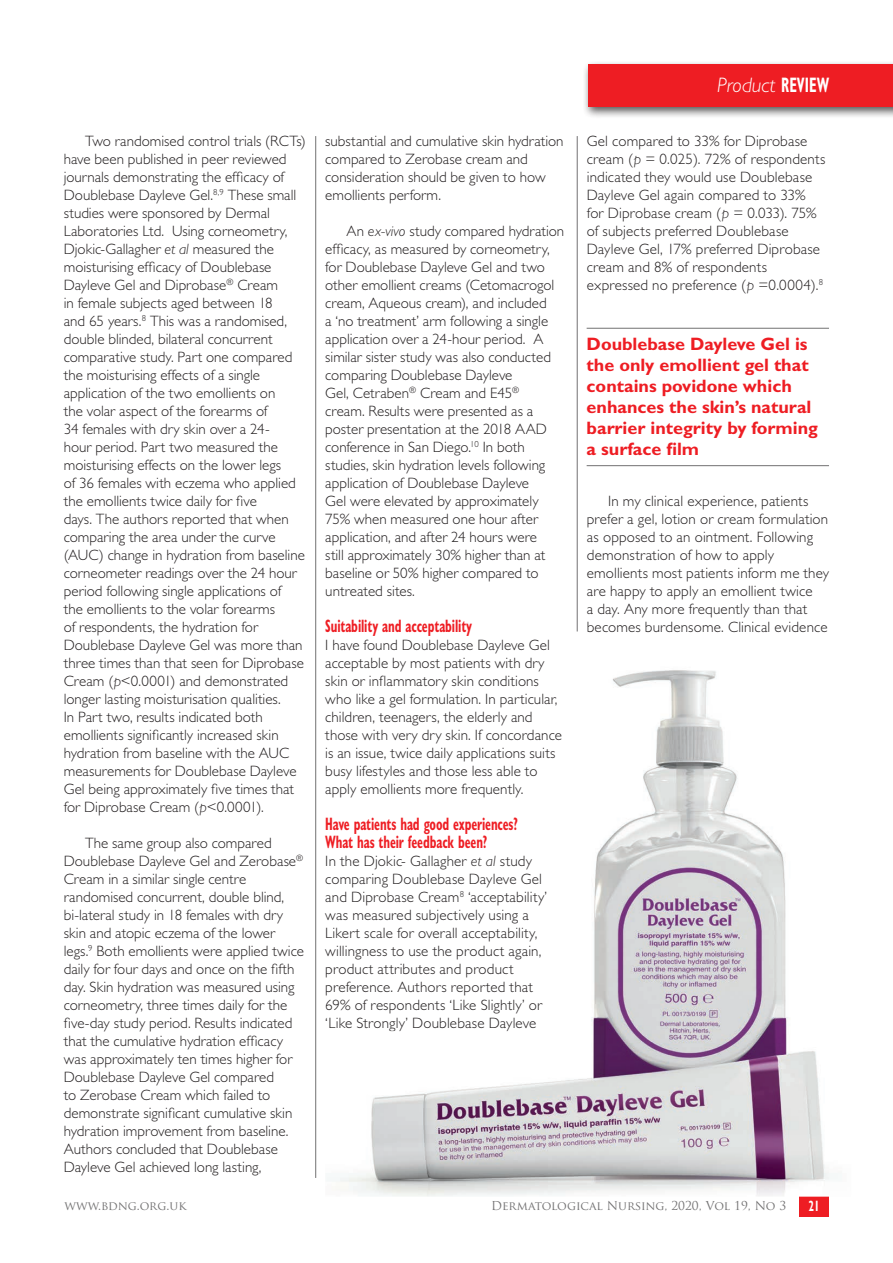
<style>
.page{position:relative;width:893px;height:1263px;background:#fff}
.page>*{position:absolute;margin:0;border:0;box-sizing:border-box;transform-origin:0 0}
.t1{font:italic 300 21px "Gill Sans Std";color:#fff}
.t2{font:700 18px/21px "Gill Sans Std";color:#ee1d23}
.t3{font:700 condensed 18px/18px "Gill Sans Std";letter-spacing:-.01em;color:#ee1d23;scale:.7 1}
.t4{font:300 15px/18px "Gill Sans Std";letter-spacing:.005em;color:#231f20}
.t5{font:700 condensed 15px "Gill Sans Std";color:#fff;scale:.7 1}
.t6{font:12px "Trajan Pro";letter-spacing:-.005em;color:#727172}
.s1{font-style:italic}
.s2{font-weight:700;font-style:normal;font-stretch:condensed}
</style>
<div class="page">
<div style="left:582px;top:60px;width:311px;height:59px;background:#231f20;opacity:.75"></div>
<div style="left:588px;top:64px;width:305px;height:42px;background:#ee1d23"></div>
<div style="left:799px;top:1195px;width:30px;height:21px;background:#ee1d23"></div>
<img style="left:340px;top:670px;width:490px;height:527px">
<hr style="left:587px;top:328px;width:242px;height:1px;background:#727172">
<hr style="left:587px;top:465px;width:242px;height:1px;background:#727172">
<hr style="left:315px;top:136px;width:1px;height:1042px;background:#727172">
<hr style="left:577px;top:136px;width:1px;height:495px;background:#727172">
<p class="t4" style="left:64px;top:132px;width:244px;text-indent:21px">Two randomised control trials (RCTs) have been published in peer reviewed journals demonstrating the efficacy of Doublebase Dayleve Gel.<sup>8,9</sup> These small studies were sponsored by Dermal Laboratories Ltd. Using corneometry, Djokic-Gallagher <span class="s1">et al</span> measured the moisturising efficacy of Doublebase Dayleve Gel and Diprobase<sup>®</sup> Cream<br>in female subjects aged between 18<br>and 65 years.<sup>8</sup> This was a randomised, double blinded, bilateral concurrent comparative study. Part one compared the moisturising effects of a single application of the two emollients on<br>the volar aspect of the forearms of<br>34 females with dry skin over a 24-<br>hour period. Part two measured the moisturising effects on the lower legs<br>of 36 females with eczema who applied the emollients twice daily for five<br>days. The authors reported that when comparing the area under the curve (AUC) change in hydration from baseline corneometer readings over the 24 hour period following single applications of<br>the emollients to the volar forearms<br>of respondents, the hydration for Doublebase Dayleve Gel was more than three times than that seen for Diprobase Cream (<span class="s1">p</span>&lt;0.0001) and demonstrated longer lasting moisturisation qualities.<br>In Part two, results indicated both emollients significantly increased skin hydration from baseline with the AUC measurements for Doublebase Dayleve Gel being approximately five times that for Diprobase Cream (<span class="s1">p</span>&lt;0.0001).</p>
<p class="t4" style="left:64px;top:834px;width:242px;text-indent:21px">The same group also compared Doublebase Dayleve Gel and Zerobase<sup>® </sup>Cream in a similar single centre randomised concurrent, double blind, bi-lateral study in 18 females with dry skin and atopic eczema of the lower legs.<sup>9</sup> Both emollients were applied twice daily for four days and once on the fifth day. Skin hydration was measured using corneometry, three times daily for the five-day study period. Results indicated that the cumulative hydration efficacy was approximately ten times higher for Doublebase Dayleve Gel compared<br>to Zerobase Cream which failed to demonstrate significant cumulative skin hydration improvement from baseline.<br>Authors concluded that Doublebase Dayleve Gel achieved long lasting,</p>
<p class="t4" style="left:325px;top:132px;width:240px">substantial and cumulative skin hydration compared to Zerobase cream and consideration should be given to how emollients perform.</p>
<p class="t4" style="left:325px;top:222px;width:240px;text-indent:21px">An <span class="s1">ex-vivo</span> study compared hydration efficacy, as measured by corneometry, for Doublebase Dayleve Gel and two other emollient creams (Cetomacrogol cream, Aqueous cream), and included<br>a ‘no treatment’ arm following a single application over a 24-hour period. A similar sister study was also conducted comparing Doublebase Dayleve<br>Gel, Cetraben<sup>®</sup> Cream and E45<sup>®<br></sup>cream. Results were presented as a poster presentation at the 2018 AAD conference in San Diego.<sup>10</sup> In both studies, skin hydration levels following application of Doublebase Dayleve<br>Gel were elevated by approximately 75% when measured one hour after application, and after 24 hours were<br>still approximately 30% higher than at baseline or 50% higher compared to untreated sites.</p>
<p class="t3" style="left:325px;top:617px;width:211px">Suitability and acceptability</p>
<p class="t4" style="left:325px;top:636px;width:238px">I have found Doublebase Dayleve Gel acceptable by most patients with dry skin or inflammatory skin conditions who like a gel formulation. In particular, children, teenagers, the elderly and those with very dry skin. If concordance is an issue, twice daily applications suits busy lifestyles and those less able to apply emollients more frequently.</p>
<p class="t3" style="left:325px;top:815px;width:277px">Have patients had good experiences?<br>What has their feedback been?</p>
<p class="t4" style="left:325px;top:852px;width:223px">In the Djokic- Gallagher <span class="s1">et al</span> study comparing Doublebase Dayleve Gel and Diprobase Cream<sup>8</sup> ‘acceptability’ was measured subjectively using a Likert scale for overall acceptability, willingness to use the product again, product attributes and product preference. Authors reported that 69% of respondents ‘Like Slightly’ or ‘Like Strongly’ Doublebase Dayleve</p>
<h1 class="t1" style="left:717px;top:73px;width:114px">Product <span class="s2">REVIEW</span></h1>
<p class="t4" style="left:587px;top:132px;width:240px">Gel compared to 33% for Diprobase cream (<span class="s1">p</span> = 0.025). 72% of respondents indicated they would use Doublebase Dayleve Gel again compared to 33% for Diprobase cream (<span class="s1">p</span> = 0.033). 75% of subjects preferred Doublebase Dayleve Gel, 17% preferred Diprobase cream and 8% of respondents expressed no preference (<span class="s1">p</span> =0.0004).<sup>8</sup></p>
<p class="t2" style="left:587px;top:333px;width:233px">Doublebase Dayleve Gel is the only emollient gel that contains povidone which enhances the skin’s natural barrier integrity by forming a surface film</p>
<p class="t4" style="left:587px;top:492px;width:244px;text-indent:21px">In my clinical experience, patients prefer a gel, lotion or cream formulation as opposed to an ointment. Following demonstration of how to apply emollients most patients inform me they are happy to apply an emollient twice<br>a day. Any more frequently than that becomes burdensome. Clinical evidence</p>
<p class="t6" style="left:65px;top:1198px;width:123px">www.bdng.org.uk</p>
<p class="t6" style="left:491px;top:1198px;width:297px">Dermatological Nursing, 2020, Vol 19, No 3</p>
<p class="t5" style="left:809px;top:1197px;width:17px">21</p>
</div>
